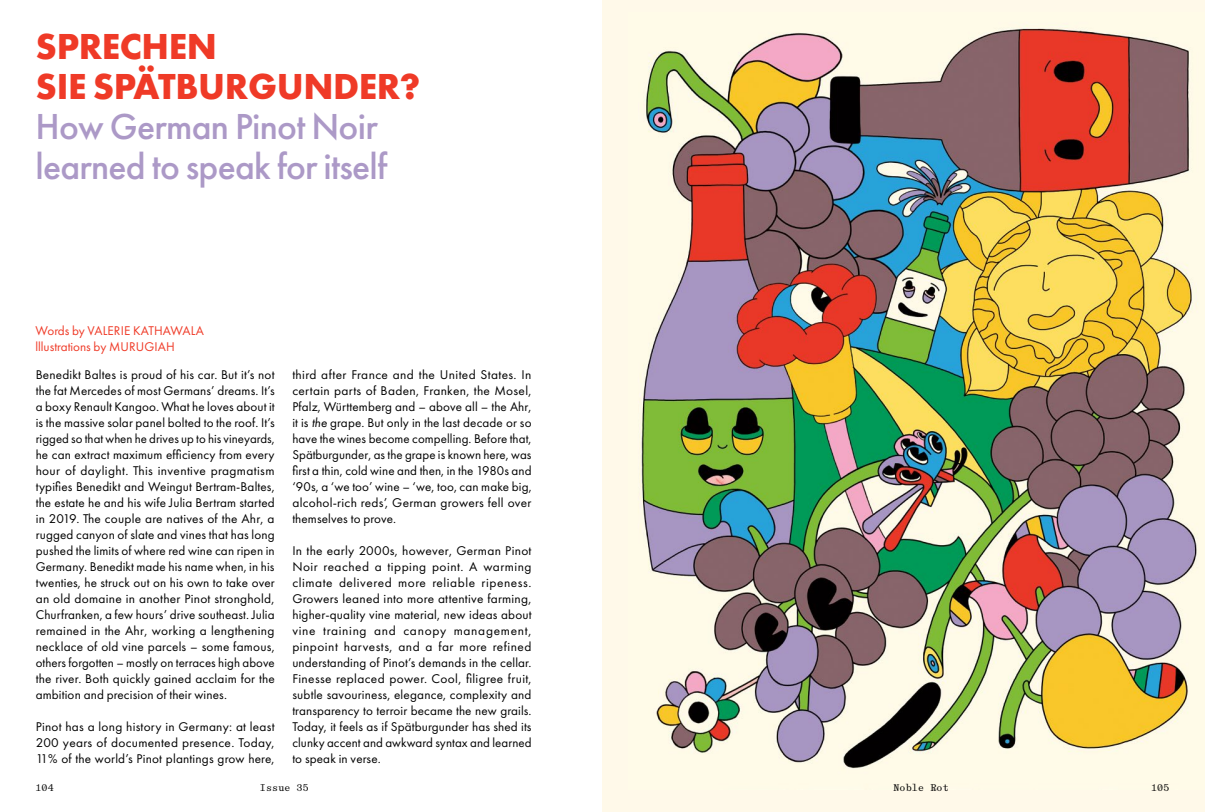
<style>
.page{position:relative;width:1205px;height:812px;background:#fff}
.page>*{position:absolute;margin:0;border:0;box-sizing:border-box;transform-origin:0 0}
.t1{font:500 37.5px/40px "Futura PT";letter-spacing:-.02em;color:#ac99c7}
.t2{font:700 37.5px/40px "Futura PT";letter-spacing:-.01em;color:#ef3a27}
.t3{font:13.12px/16px "Futura PT";letter-spacing:.01em;color:#000;text-align:justify}
.t4{font:13.12px/16px "Futura PT";color:#ef3a27}
.t5{font:9.75px "AP Modernv 1";letter-spacing:.015em;color:#000}
.s1{font-style:italic}
</style>
<div class="page">
<div style="left:602px;top:0;width:603px;height:811px;background:#fff9e9"></div>
<img style="left:640px;top:28px;width:557px;height:741px">
<h1 class="t2" style="left:36px;top:25px;width:386px">SPRECHEN<br>SIE SPÄTBURGUNDER?</h1>
<h1 class="t1" style="left:35px;top:106px;width:353px">How German Pinot Noir learned to speak for itself</h1>
<p class="t4" style="left:35px;top:322px;width:170px">Words by VALERIE KATHAWALA lllustrations by MURUGIAH</p>
<p class="t3" style="left:36px;top:366px;width:240px">Benedikt Baltes is proud of his car. But it’s not the fat Mercedes of most Germans’ dreams. It’s a boxy Renault Kangoo. What he loves about it is the massive solar panel bolted to the roof. It’s rigged so that when he drives up to his vineyards, he can extract maximum efficiency from every hour of daylight. This inventive pragmatism typifies Benedikt and Weingut Bertram-Baltes, the estate he and his wife Julia Bertram started in 2019. The couple are natives of the Ahr, a rugged canyon of slate and vines that has long pushed the limits of where red wine can ripen in Germany. Benedikt made his name when, in his twenties, he struck out on his own to take over an old domaine in another Pinot stronghold, Churfranken, a few hours’ drive southeast. Julia remained in the Ahr, working a lengthening necklace of old vine parcels – some famous, others forgotten – mostly on terraces high above the river. Both quickly gained acclaim for the ambition and precision of their wines.</p>
<p class="t3" style="left:36px;top:718px;width:240px">Pinot has a long history in Germany: at least 200 years of documented presence. Today, 11% of the world’s Pinot plantings grow here,</p>
<p class="t3" style="left:292px;top:366px;width:241px">third after France and the United States. In certain parts of Baden, Franken, the Mosel, Pfalz, Württemberg and – above all – the Ahr, it is <span class="s1">the</span> grape. But only in the last decade or so have the wines become compelling. Before that, Spätburgunder, as the grape is known here, was first a thin, cold wine and then, in the 1980s and ‘90s, a ‘we too’ wine – ‘we, too, can make big, alcohol-rich reds’, German growers fell over themselves to prove.</p>
<p class="t3" style="left:292px;top:542px;width:241px">In the early 2000s, however, German Pinot Noir reached a tipping point. A warming climate delivered more reliable ripeness.<br>Growers leaned into more attentive farming, higher-quality vine material, new ideas about vine training and canopy management, pinpoint harvests, and a far more refined understanding of Pinot’s demands in the cellar.<br>Finesse replaced power. Cool, filigree fruit, subtle savouriness, elegance, complexity and transparency to terroir became the new grails.<br>Today, it feels as if Spätburgunder has shed its clunky accent and awkward syntax and learned to speak in verse.</p>
<p class="t5" style="left:35px;top:782px;width:20px">104</p>
<p class="t5" style="left:260px;top:782px;width:51px">Issue 35</p>
<p class="t5" style="left:893px;top:782px;width:57px">Noble Rot</p>
<p class="t5" style="left:1151px;top:782px;width:20px">105</p>
</div>
